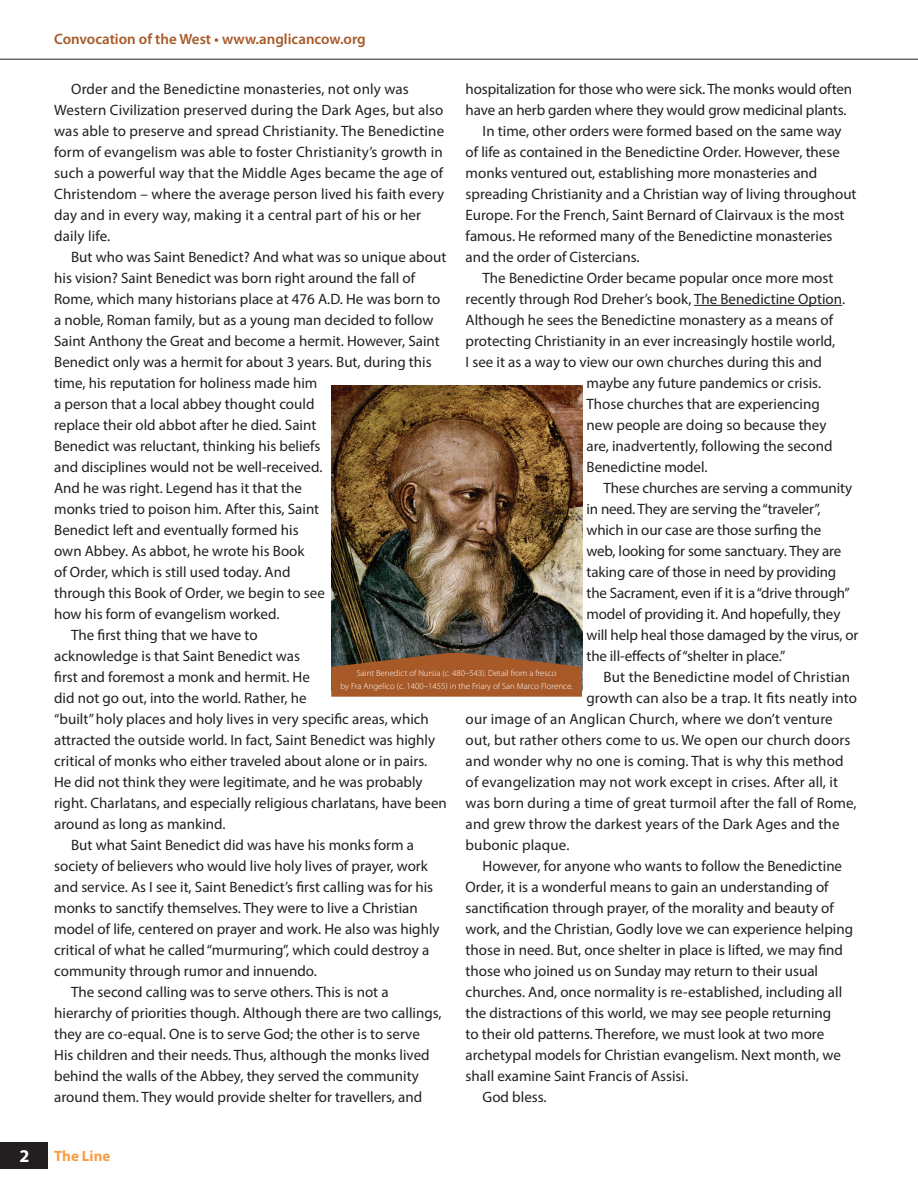
<style>
.page{position:relative;width:918px;height:1188px;background:#fff}
.page>*{position:absolute;margin:0;border:0;box-sizing:border-box;transform-origin:0 0}
.t1{font:700 18px "Myriad Pro";color:#fff}
.t2{font:15px/21px "Myriad Pro";color:#231f20}
.t3{font:600 15px "Myriad Pro";color:#a75928}
.t4{font:700 15px "Myriad Pro";color:#f89f44}
.t5{font:300 8.85px/13px "Myriad Pro";color:#fff;text-align:center}
</style>
<div class="page">
<svg style="left:0;top:58px;width:918px;height:1px"></svg>
<div style="left:0;top:1142px;width:47px;height:27px;background:#231f20"></div>
<hr style="left:694px;top:305px;width:148px;height:1px;background:#231f20">
<img style="left:331px;top:386px;width:251px;height:267px">
<svg style="left:331px;top:653px;width:251px;height:44px;background:#98572d"></svg>
<p class="t1" style="left:20px;top:1145px;width:11px">2</p>
<p class="t3" style="left:54px;top:29px;width:313px">Convocation of the West • www.anglicancow.org</p>
<p class="t2" style="left:54px;top:78px;width:392px;text-indent:17px">Order and the Benedictine monasteries, not only was Western Civilization preserved during the Dark Ages, but also was able to preserve and spread Christianity. The Benedictine form of evangelism was able to foster Christianity’s growth in such a powerful way that the Middle Ages became the age of Christendom – where the average person lived his faith every day and in every way, making it a central part of his or her daily life.</p>
<p class="t2" style="left:71px;top:246px;width:377px">But who was Saint Benedict? And what was so unique about</p>
<p class="t2" style="left:54px;top:267px;width:362px">his vision? Saint Benedict was born right around the fall of</p>
<p class="t2" style="left:54px;top:288px;width:388px">Rome, which many historians place at 476 A.D. He was born to</p>
<p class="t2" style="left:54px;top:309px;width:381px">a noble, Roman family, but as a young man decided to follow</p>
<p class="t2" style="left:54px;top:330px;width:387px">Saint Anthony the Great and become a hermit. However, Saint</p>
<p class="t2" style="left:54px;top:351px;width:379px">Benedict only was a hermit for about 3 years. But, during this</p>
<p class="t2" style="left:54px;top:372px;width:265px">time, his reputation for holiness made him</p>
<p class="t2" style="left:54px;top:393px;width:262px">a person that a local abbey thought could</p>
<p class="t2" style="left:54px;top:414px;width:264px">replace their old abbot after he died. Saint</p>
<p class="t2" style="left:54px;top:435px;width:268px">Benedict was reluctant, thinking his beliefs</p>
<p class="t2" style="left:54px;top:456px;width:270px">and disciplines would not be well-received.</p>
<p class="t2" style="left:54px;top:477px;width:249px">And he was right. Legend has it that the</p>
<p class="t2" style="left:54px;top:498px;width:267px">monks tried to poison him. After this, Saint</p>
<p class="t2" style="left:54px;top:519px;width:246px">Benedict left and eventually formed his</p>
<p class="t2" style="left:54px;top:540px;width:252px">own Abbey. As abbot, he wrote his Book</p>
<p class="t2" style="left:54px;top:561px;width:238px">of Order, which is still used today. And</p>
<p class="t2" style="left:54px;top:582px;width:272px">through this Book of Order, we begin to see</p>
<p class="t2" style="left:54px;top:603px;width:227px">how his form of evangelism worked.</p>
<p class="t2" style="left:71px;top:624px;width:188px">The first thing that we have to</p>
<p class="t2" style="left:54px;top:645px;width:247px">acknowledge is that Saint Benedict was</p>
<p class="t2" style="left:54px;top:666px;width:257px">first and foremost a monk and hermit. He</p>
<p class="t2" style="left:54px;top:687px;width:254px">did not go out, into the world. Rather, he</p>
<p class="t2" style="left:54px;top:708px;width:376px">“built” holy places and holy lives in very specific areas, which</p>
<p class="t2" style="left:54px;top:729px;width:382px">attracted the outside world. In fact, Saint Benedict was highly</p>
<p class="t2" style="left:54px;top:750px;width:375px">critical of monks who either traveled about alone or in pairs.</p>
<p class="t2" style="left:54px;top:771px;width:370px">He did not think they were legitimate, and he was probably</p>
<p class="t2" style="left:54px;top:792px;width:394px">right. Charlatans, and especially religious charlatans, have been</p>
<p class="t2" style="left:54px;top:813px;width:173px">around as long as mankind.</p>
<p class="t2" style="left:71px;top:834px;width:345px">But what Saint Benedict did was have his monks form a</p>
<p class="t2" style="left:54px;top:855px;width:375px">society of believers who would live holy lives of prayer, work</p>
<p class="t2" style="left:54px;top:876px;width:381px">and service. As I see it, Saint Benedict’s first calling was for his</p>
<p class="t2" style="left:54px;top:897px;width:365px">monks to sanctify themselves. They were to live a Christian</p>
<p class="t2" style="left:54px;top:918px;width:387px">model of life, centered on prayer and work. He also was highly</p>
<p class="t2" style="left:54px;top:939px;width:377px">critical of what he called “murmuring”, which could destroy a</p>
<p class="t2" style="left:54px;top:960px;width:264px">community through rumor and innuendo.</p>
<p class="t2" style="left:71px;top:981px;width:319px">The second calling was to serve others. This is not a</p>
<p class="t2" style="left:54px;top:1002px;width:389px">hierarchy of priorities though. Although there are two callings,</p>
<p class="t2" style="left:54px;top:1023px;width:367px">they are co-equal. One is to serve God; the other is to serve</p>
<p class="t2" style="left:54px;top:1044px;width:377px">His children and their needs. Thus, although the monks lived</p>
<p class="t2" style="left:54px;top:1065px;width:366px">behind the walls of the Abbey, they served the community</p>
<p class="t2" style="left:54px;top:1086px;width:370px">around them. They would provide shelter for travellers, and</p>
<p class="t2" style="left:466px;top:78px;width:388px">hospitalization for those who were sick. The monks would often</p>
<p class="t2" style="left:466px;top:99px;width:382px">have an herb garden where they would grow medicinal plants.</p>
<p class="t2" style="left:483px;top:120px;width:360px">In time, other orders were formed based on the same way</p>
<p class="t2" style="left:466px;top:141px;width:376px">of life as contained in the Benedictine Order. However, these</p>
<p class="t2" style="left:466px;top:162px;width:353px">monks ventured out, establishing more monasteries and</p>
<p class="t2" style="left:466px;top:183px;width:392px">spreading Christianity and a Christian way of living throughout</p>
<p class="t2" style="left:466px;top:204px;width:380px">Europe. For the French, Saint Bernard of Clairvaux is the most</p>
<p class="t2" style="left:466px;top:225px;width:368px">famous. He reformed many of the Benedictine monasteries</p>
<p class="t2" style="left:466px;top:246px;width:175px">and the order of Cistercians.</p>
<p class="t2" style="left:483px;top:267px;width:352px">The Benedictine Order became popular once more most</p>
<p class="t2" style="left:466px;top:288px;width:381px">recently through Rod Dreher’s book, The Benedictine Option.</p>
<p class="t2" style="left:466px;top:309px;width:369px">Although he sees the Benedictine monastery as a means of</p>
<p class="t2" style="left:466px;top:330px;width:371px">protecting Christianity in an ever increasingly hostile world,</p>
<p class="t2" style="left:466px;top:351px;width:358px">I see it as a way to view our own churches during this and</p>
<p class="t2" style="left:587px;top:372px;width:236px">maybe any future pandemics or crisis.</p>
<p class="t2" style="left:587px;top:393px;width:235px">Those churches that are experiencing</p>
<p class="t2" style="left:587px;top:414px;width:242px">new people are doing so because they</p>
<p class="t2" style="left:587px;top:435px;width:248px">are, inadvertently, following the second</p>
<p class="t2" style="left:587px;top:456px;width:123px">Benedictine model.</p>
<p class="t2" style="left:604px;top:477px;width:250px">These churches are serving a community</p>
<p class="t2" style="left:587px;top:498px;width:235px">in need. They are serving the “traveler”,</p>
<p class="t2" style="left:587px;top:519px;width:236px">which in our case are those surfing the</p>
<p class="t2" style="left:587px;top:540px;width:256px">web, looking for some sanctuary. They are</p>
<p class="t2" style="left:587px;top:561px;width:251px">taking care of those in need by providing</p>
<p class="t2" style="left:587px;top:582px;width:265px">the Sacrament, even if it is a “drive through”</p>
<p class="t2" style="left:587px;top:603px;width:255px">model of providing it. And hopefully, they</p>
<p class="t2" style="left:587px;top:624px;width:273px">will help heal those damaged by the virus, or</p>
<p class="t2" style="left:587px;top:645px;width:200px">the ill-effects of “shelter in place.”</p>
<p class="t2" style="left:604px;top:666px;width:248px">But the Benedictine model of Christian</p>
<p class="t2" style="left:587px;top:687px;width:272px">growth can also be a trap. It fits neatly into</p>
<p class="t2" style="left:466px;top:708px;width:369px">our image of an Anglican Church, where we don’t venture</p>
<p class="t2" style="left:466px;top:729px;width:386px">out, but rather others come to us. We open our church doors</p>
<p class="t2" style="left:466px;top:750px;width:380px">and wonder why no one is coming. That is why this method</p>
<p class="t2" style="left:466px;top:771px;width:374px">of evangelization may not work except in crises. After all, it</p>
<p class="t2" style="left:466px;top:792px;width:393px">was born during a time of great turmoil after the fall of Rome,</p>
<p class="t2" style="left:466px;top:813px;width:375px">and grew throw the darkest years of the Dark Ages and the</p>
<p class="t2" style="left:466px;top:834px;width:105px">bubonic plaque.</p>
<p class="t2" style="left:483px;top:855px;width:361px">However, for anyone who wants to follow the Benedictine</p>
<p class="t2" style="left:466px;top:876px;width:365px">Order, it is a wonderful means to gain an understanding of</p>
<p class="t2" style="left:466px;top:897px;width:370px">sanctification through prayer, of the morality and beauty of</p>
<p class="t2" style="left:466px;top:918px;width:389px">work, and the Christian, Godly love we can experience helping</p>
<p class="t2" style="left:466px;top:939px;width:379px">those in need. But, once shelter in place is lifted, we may find</p>
<p class="t2" style="left:466px;top:960px;width:354px">those who joined us on Sunday may return to their usual</p>
<p class="t2" style="left:466px;top:981px;width:378px">churches. And, once normality is re-established, including all</p>
<p class="t2" style="left:466px;top:1002px;width:367px">the distractions of this world, we may see people returning</p>
<p class="t2" style="left:466px;top:1023px;width:360px">to their old patterns. Therefore, we must look at two more</p>
<p class="t2" style="left:466px;top:1044px;width:377px">archetypal models for Christian evangelism. Next month, we</p>
<p class="t2" style="left:466px;top:1065px;width:224px">shall examine Saint Francis of Assisi.</p>
<p class="t2" style="left:483px;top:1086px;width:66px">God bless.</p>
<p class="t5" style="left:340px;top:666px;width:234px">Saint Benedict of Nursia (c. 480–543). Detail from a fresco<br>by Fra Angelico (c. 1400–1455) in the Friary of San Marco Florence.</p>
<p class="t4" style="left:54px;top:1148px;width:58px">The Line</p>
</div>
